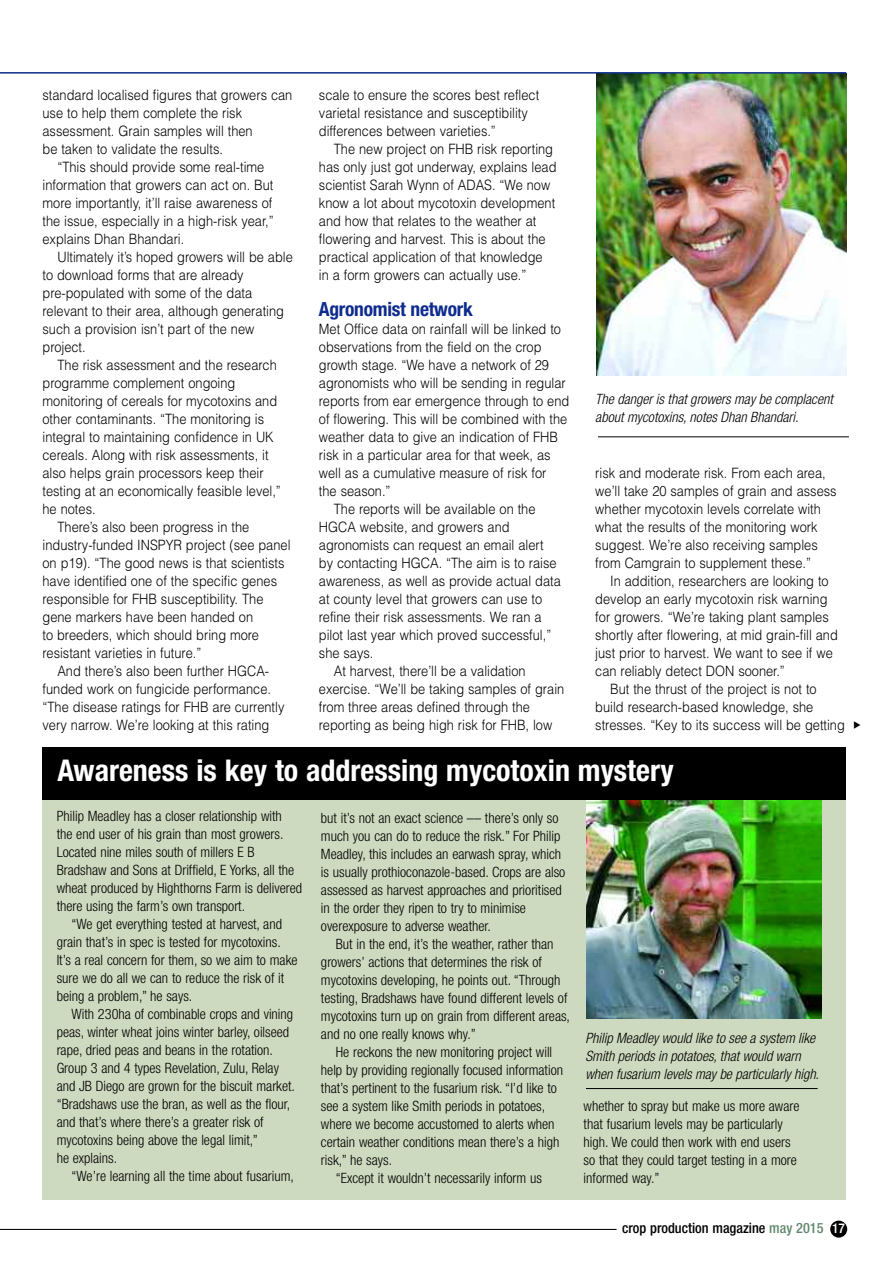
<style>
.page{position:relative;width:893px;height:1263px;background:#fff}
.page>*{position:absolute;margin:0;border:0;box-sizing:border-box;transform-origin:0 0}
.t1{font:700 condensed 30px "Helvetica Neue";color:#fff}
.t2{font:700 condensed 19.5px "Helvetica Neue";letter-spacing:-.015em;color:#0e2b8e}
.t3{font:300 14.25px/18px "Helvetica";color:#000;scale:.9 1}
.t4{font:300 condensed 14.25px/18px "Helvetica Neue";color:#000}
.t5{font:italic 300 condensed 14.25px/18px "Helvetica Neue";color:#000}
.t6{font:500 condensed 14.25px "Helvetica Neue";color:#000}
.s1{color:#60896c}
.s2{font-size:13.5px;color:#fff}
</style>
<div class="page">
<div style="left:43px;top:799px;width:803px;height:400px;background:#cedabf"></div>
<img style="left:586px;top:800px;width:235px;height:218px">
<div style="left:43px;top:747px;width:803px;height:53px;background:#000"></div>
<hr style="left:586px;top:1088px;width:232px;height:1px;background:#000">
<img style="left:596px;top:74px;width:250px;height:301px">
<hr style="left:598px;top:436px;width:251px;height:1px;background:#000">
<hr style="left:0;top:72px;width:846px;height:2px;background:#0e2b8e">
<div style="left:830px;top:1220px;width:17px;height:17px;background:#000;border-radius:50%"></div>
<hr style="left:0;top:1229px;width:617px;height:1px;background:#000">
<p class="t3" style="left:43px;top:86px;width:279px">standard localised figures that growers can</p>
<p class="t3" style="left:43px;top:104px;width:223px">use to help them complete the risk</p>
<p class="t3" style="left:43px;top:122px;width:235px">assessment. Grain samples will then</p>
<p class="t3" style="left:43px;top:140px;width:202px">be taken to validate the results.</p>
<p class="t3" style="left:57px;top:158px;width:231px">“This should provide some real-time</p>
<p class="t3" style="left:43px;top:176px;width:258px">information that growers can act on. But</p>
<p class="t3" style="left:43px;top:194px;width:257px">more importantly, it’ll raise awareness of</p>
<p class="t3" style="left:43px;top:212px;width:258px">the issue, especially in a high-risk year,”</p>
<p class="t3" style="left:43px;top:230px;width:159px">explains Dhan Bhandari.</p>
<p class="t3" style="left:57px;top:248px;width:263px">Ultimately it’s hoped growers will be able</p>
<p class="t3" style="left:43px;top:266px;width:225px">to download forms that are already</p>
<p class="t3" style="left:43px;top:284px;width:235px">pre-populated with some of the data</p>
<p class="t3" style="left:43px;top:302px;width:270px">relevant to their area, although generating</p>
<p class="t3" style="left:43px;top:320px;width:237px">such a provision isn’t part of the new</p>
<p class="t3" style="left:43px;top:338px;width:50px">project.</p>
<p class="t3" style="left:57px;top:356px;width:245px">The risk assessment and the research</p>
<p class="t3" style="left:43px;top:374px;width:216px">programme complement ongoing</p>
<p class="t3" style="left:43px;top:392px;width:262px">monitoring of cereals for mycotoxins and</p>
<p class="t3" style="left:43px;top:410px;width:248px">other contaminants. “The monitoring is</p>
<p class="t3" style="left:43px;top:428px;width:259px">integral to maintaining confidence in UK</p>
<p class="t3" style="left:43px;top:446px;width:253px">cereals. Along with risk assessments, it</p>
<p class="t3" style="left:43px;top:464px;width:247px">also helps grain processors keep their</p>
<p class="t3" style="left:43px;top:482px;width:266px">testing at an economically feasible level,”</p>
<p class="t3" style="left:43px;top:500px;width:61px">he notes.</p>
<p class="t3" style="left:57px;top:518px;width:215px">There’s also been progress in the</p>
<p class="t3" style="left:43px;top:536px;width:277px">industry-funded INSPYR project (see panel</p>
<p class="t3" style="left:43px;top:554px;width:270px">on p19). “The good news is that scientists</p>
<p class="t3" style="left:43px;top:572px;width:262px">have identified one of the specific genes</p>
<p class="t3" style="left:43px;top:590px;width:247px">responsible for FHB susceptibility. The</p>
<p class="t3" style="left:43px;top:608px;width:236px">gene markers have been handed on</p>
<p class="t3" style="left:43px;top:626px;width:242px">to breeders, which should bring more</p>
<p class="t3" style="left:43px;top:644px;width:178px">resistant varieties in future.”</p>
<p class="t3" style="left:57px;top:662px;width:237px">And there’s also been further HGCA-</p>
<p class="t3" style="left:43px;top:680px;width:255px">funded work on fungicide performance.</p>
<p class="t3" style="left:43px;top:698px;width:270px">“The disease ratings for FHB are currently</p>
<p class="t3" style="left:43px;top:716px;width:254px">very narrow. We’re looking at this rating</p>
<p class="t3" style="left:319px;top:86px;width:246px">scale to ensure the scores best reflect varietal resistance and susceptibility differences between varieties.”</p>
<p class="t3" style="left:319px;top:140px;width:266px;text-indent:15px">The new project on FHB risk reporting has only just got underway, explains lead scientist Sarah Wynn of ADAS. “We now know a lot about mycotoxin development and how that relates to the weather at flowering and harvest. This is about the practical application of that knowledge<br>in a form growers can actually use.”</p>
<h2 class="t2" style="left:319px;top:302px;width:155px">Agronomist network</h2>
<p class="t3" style="left:319px;top:320px;width:271px">Met Office data on rainfall will be linked to</p>
<p class="t3" style="left:319px;top:338px;width:249px">observations from the field on the crop</p>
<p class="t3" style="left:319px;top:356px;width:257px">growth stage. “We have a network of 29</p>
<p class="t3" style="left:319px;top:374px;width:276px">agronomists who will be sending in regular</p>
<p class="t3" style="left:319px;top:392px;width:280px">reports from ear emergence through to end</p>
<p class="t3" style="left:319px;top:410px;width:277px">of flowering. This will be combined with the</p>
<p class="t3" style="left:319px;top:428px;width:267px">weather data to give an indication of FHB</p>
<p class="t3" style="left:319px;top:446px;width:259px">risk in a particular area for that week, as</p>
<p class="t3" style="left:319px;top:464px;width:254px">well as a cumulative measure of risk for</p>
<p class="t3" style="left:319px;top:482px;width:81px">the season.”</p>
<p class="t3" style="left:334px;top:500px;width:226px">The reports will be available on the</p>
<p class="t3" style="left:319px;top:518px;width:213px">HGCA website, and growers and</p>
<p class="t3" style="left:319px;top:536px;width:251px">agronomists can request an email alert</p>
<p class="t3" style="left:319px;top:554px;width:266px">by contacting HGCA. “The aim is to raise</p>
<p class="t3" style="left:319px;top:572px;width:270px">awareness, as well as provide actual data</p>
<p class="t3" style="left:319px;top:590px;width:250px">at county level that growers can use to</p>
<p class="t3" style="left:319px;top:608px;width:249px">refine their risk assessments. We ran a</p>
<p class="t3" style="left:319px;top:626px;width:260px">pilot last year which proved successful,”</p>
<p class="t3" style="left:319px;top:644px;width:62px">she says.</p>
<p class="t3" style="left:334px;top:662px;width:215px">At harvest, there’ll be a validation</p>
<p class="t3" style="left:319px;top:680px;width:274px">exercise. “We’ll be taking samples of grain</p>
<p class="t3" style="left:319px;top:698px;width:236px">from three areas defined through the</p>
<p class="t3" style="left:319px;top:716px;width:261px">reporting as being high risk for FHB, low</p>
<p class="t5" style="left:595px;top:391px;width:239px">The danger is that growers may be complacent about mycotoxins, notes Dhan Bhandari.</p>
<p class="t3" style="left:595px;top:464px;width:270px">risk and moderate risk. From each area, we’ll take 20 samples of grain and assess whether mycotoxin levels correlate with what the results of the monitoring work suggest. We’re also receiving samples from Camgrain to supplement these.”</p>
<p class="t3" style="left:595px;top:572px;width:271px;text-indent:15px">In addition, researchers are looking to develop an early mycotoxin risk warning for growers. “We’re taking plant samples shortly after flowering, at mid grain-fill and just prior to harvest. We want to see if we can reliably detect DON sooner.”</p>
<p class="t3" style="left:595px;top:680px;width:279px;text-indent:15px">But the thrust of the project is not to build research-based knowledge, she stresses. “Key to its success will be getting</p>
<h1 class="t1" style="left:57px;top:760px;width:618px">Awareness is key to addressing mycotoxin mystery</h1>
<p class="t4" style="left:57px;top:808px;width:247px">Philip Meadley has a closer relationship with<br>the end user of his grain than most growers.<br>Located nine miles south of millers E B Bradshaw and Sons at Driffield, E Yorks, all the wheat produced by Highthorns Farm is delivered there using the farm’s own transport.</p>
<p class="t4" style="left:57px;top:916px;width:242px;text-indent:15px">“We get everything tested at harvest, and grain that’s in spec is tested for mycotoxins.<br>It’s a real concern for them, so we aim to make sure we do all we can to reduce the risk of it being a problem,” he says.</p>
<p class="t4" style="left:57px;top:1006px;width:240px;text-indent:15px">With 230ha of combinable crops and vining peas, winter wheat joins winter barley, oilseed rape, dried peas and beans in the rotation.<br>Group 3 and 4 types Revelation, Zulu, Relay and JB Diego are grown for the biscuit market. “Bradshaws use the bran, as well as the flour, and that’s where there’s a greater risk of mycotoxins being above the legal limit,”<br>he explains.</p>
<p class="t4" style="left:72px;top:1168px;width:224px">“We’re learning all the time about fusarium,</p>
<p class="t4" style="left:321px;top:810px;width:246px">but it’s not an exact science –– there’s only so much you can do to reduce the risk.” For Philip Meadley, this includes an earwash spray, which is usually prothioconazole-based. Crops are also assessed as harvest approaches and prioritised in the order they ripen to try to minimise overexposure to adverse weather.</p>
<p class="t4" style="left:321px;top:936px;width:251px;text-indent:15px">But in the end, it’s the weather, rather than growers’ actions that determines the risk of mycotoxins developing, he points out. “Through testing, Bradshaws have found different levels of mycotoxins turn up on grain from different areas, and no one really knows why.”</p>
<p class="t4" style="left:321px;top:1044px;width:244px;text-indent:15px">He reckons the new monitoring project will help by providing regionally focused information that’s pertinent to the fusarium risk. “I’d like to see a system like Smith periods in potatoes, where we become accustomed to alerts when certain weather conditions mean there’s a high risk,” he says.</p>
<p class="t4" style="left:336px;top:1170px;width:208px">“Except it wouldn’t necessarily inform us</p>
<p class="t5" style="left:585px;top:1030px;width:235px">Philip Meadley would like to see a system like<br>Smith periods in potatoes, that would warn when fusarium levels may be particularly high.</p>
<p class="t4" style="left:584px;top:1098px;width:217px">whether to spray but make us more aware that fusarium levels may be particularly high. We could then work with end users so that they could target testing in a more informed way.”</p>
<p class="t6" style="left:622px;top:1223px;width:224px">crop production magazine <span class="s1">may 2015</span> <span class="s2">17</span></p>
</div>
